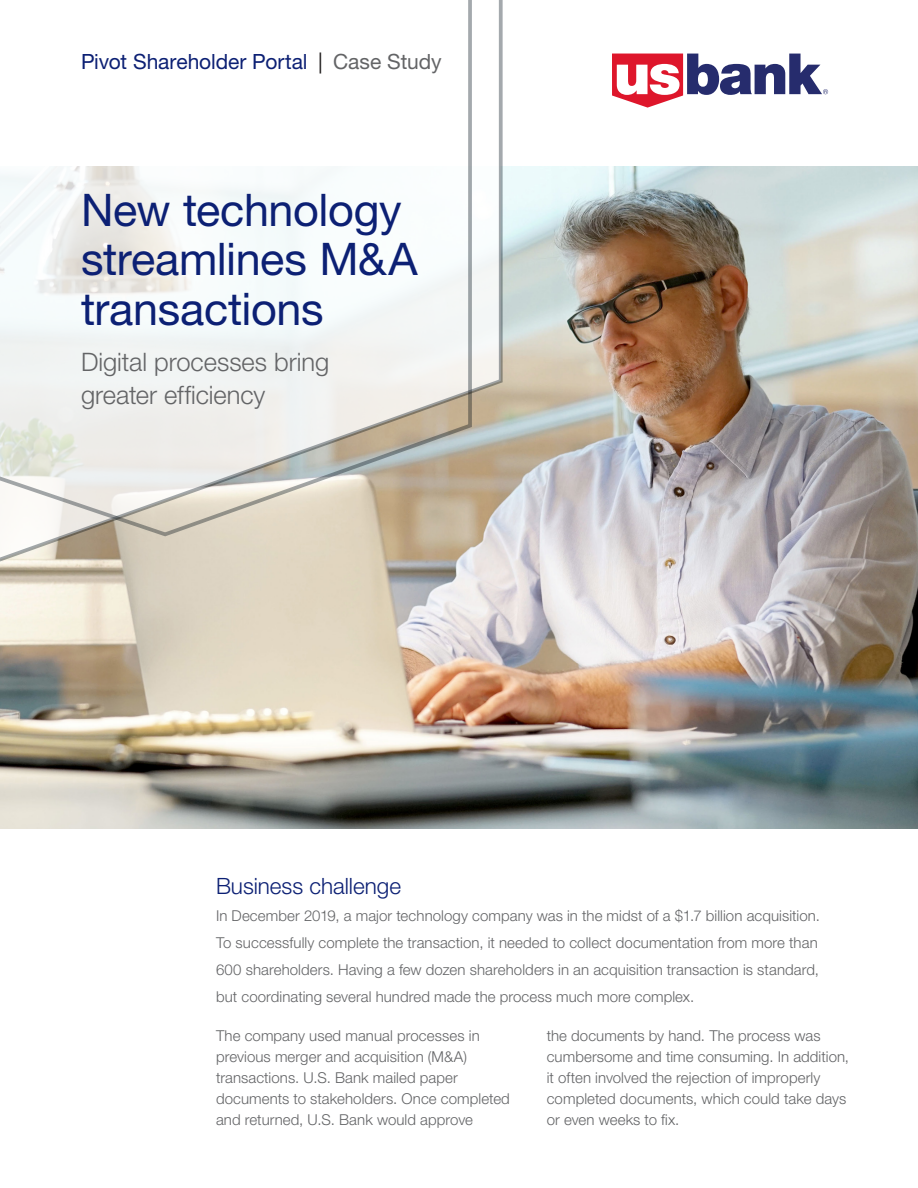
<style>
.page{position:relative;width:918px;height:1188px;background:#fff}
.page>*{position:absolute;margin:0;border:0;box-sizing:border-box;transform-origin:0 0}
.t1{font:45px/49.5px "Helvetica Neue LT Std";letter-spacing:-.01em;color:#0c2074}
.t2{font:300 25.5px/33px "Helvetica Neue LT Std";letter-spacing:-.005em;color:#636466}
.t3{font:300 22.5px "Helvetica Neue LT Std";color:#0c2074}
.t4{font:21px "Helvetica Neue LT Std";letter-spacing:-.005em;color:#0c2074}
.p_13{font:300 15px/21px "Helvetica Neue LT Std";letter-spacing:.005em;color:#636466}
.p_18_front{font:300 15px/27px "Helvetica Neue LT Std";letter-spacing:.005em;color:#636466}
.s1{color:#231f20}
.s2{color:#636466}
</style>
<div class="page">
<img style="left:0;top:166px;width:918px;height:663px">
<svg style="left:0;top:0;width:504px;height:566px"></svg>
<svg style="left:0;top:0;width:473px;height:538px"></svg>
<svg style="left:612px;top:54px;width:216px;height:54px"></svg>
<p class="t4" style="left:81px;top:49px;width:362px">Pivot Shareholder Portal <span class="s1">|</span> <span class="s2">Case Study</span></p>
<p class="t1" style="left:81px;top:185px;width:338px">New technology streamlines M&amp;A transactions</p>
<p class="t2" style="left:81px;top:345px;width:250px">Digital processes bring greater efficiency</p>
<p class="t3" style="left:216px;top:872px;width:187px">Business challenge</p>
<p class="p_18_front" style="left:216px;top:902px;width:605px">In December 2019, a major technology company was in the midst of a $1.7 billion acquisition.<br>To successfully complete the transaction, it needed to collect documentation from more than 600 shareholders. Having a few dozen shareholders in an acquisition transaction is standard, but coordinating several hundred made the process much more complex.</p>
<p class="p_13" style="left:216px;top:1025px;width:295px">The company used manual processes in previous merger and acquisition (M&amp;A) transactions. U.S. Bank mailed paper documents to stakeholders. Once completed and returned, U.S. Bank would approve</p>
<p class="p_13" style="left:547px;top:1025px;width:304px">the documents by hand. The process was cumbersome and time consuming. In addition, it often involved the rejection of improperly completed documents, which could take days or even weeks to fix.</p>
</div>
